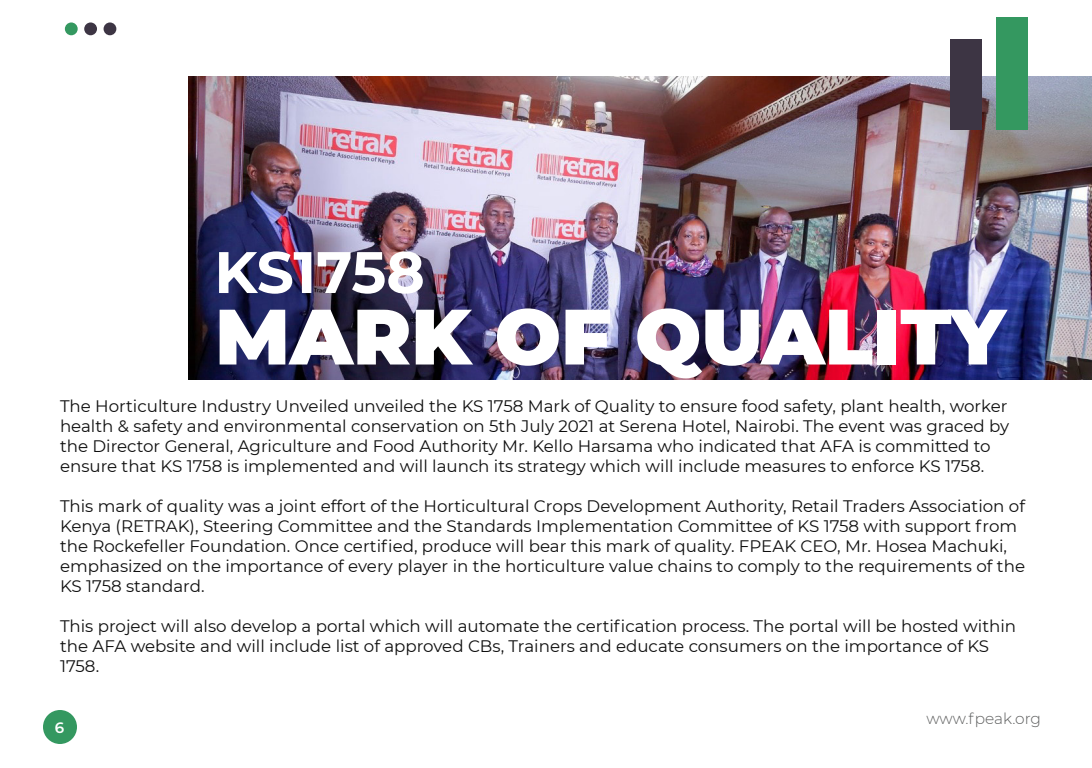
<style>
.page{position:relative;width:1092px;height:768px;background:#fff}
.page>*{position:absolute;margin:0;border:0;box-sizing:border-box;transform-origin:0 0}
.t1{font:900 78.3px "Montserrat";color:#fff}
.t2{font:700 58.5px "Montserrat";letter-spacing:-.01em;color:#fff}
.t3{font:16.7px/20px "Montserrat";color:#0f0f0f}
.t4{font:300 15.4px "Montserrat";color:#5d5e5e}
.t5{font:600 15px "Montserrat";color:#fff}
</style>
<div class="page">
<img style="left:188px;top:76px;width:904px;height:303px">
<div style="left:65px;top:22px;width:13px;height:13px;background:#349860;border-radius:50%"></div>
<div style="left:84px;top:22px;width:13px;height:13px;background:#3d3544;border-radius:50%"></div>
<div style="left:104px;top:22px;width:12px;height:13px;background:#3d3544;border-radius:50%"></div>
<div style="left:997px;top:17px;width:31px;height:112px;background:#349860"></div>
<div style="left:951px;top:39px;width:31px;height:90px;background:#3d3544"></div>
<div style="left:43px;top:710px;width:34px;height:34px;background:#349860;border-radius:50%"></div>
<h2 class="t2" style="left:214px;top:230px;width:212px">KS1758</h2>
<h1 class="t1" style="left:215px;top:278px;width:792px">MARK OF QUALITY</h1>
<p class="t3" style="left:60px;top:396px;width:951px">The Horticulture Industry Unveiled unveiled the KS 1758 Mark of Quality to ensure food safety, plant health, worker health &amp; safety and environmental conservation on 5th July 2021 at Serena Hotel, Nairobi. The event was graced by the Director General, Agriculture and Food Authority Mr. Kello Harsama who indicated that AFA is committed to ensure that KS 1758 is implemented and will launch its strategy which will include measures to enforce KS 1758.</p>
<p class="t3" style="left:60px;top:496px;width:967px">This mark of quality was a joint effort of the Horticultural Crops Development Authority, Retail Traders Association of Kenya (RETRAK), Steering Committee and the Standards Implementation Committee of KS 1758 with support from the Rockefeller Foundation. Once certified, produce will bear this mark of quality. FPEAK CEO, Mr. Hosea Machuki, emphasized on the importance of every player in the horticulture value chains to comply to the requirements of the KS 1758 standard.</p>
<p class="t3" style="left:60px;top:616px;width:958px">This project will also develop a portal which will automate the certification process. The portal will be hosted within the AFA website and will include list of approved CBs, Trainers and educate consumers on the importance of KS<br>1758.</p>
<p class="t5" style="left:55px;top:717px;width:11px">6</p>
<p class="t4" style="left:926px;top:708px;width:116px">www.fpeak.org</p>
</div>
